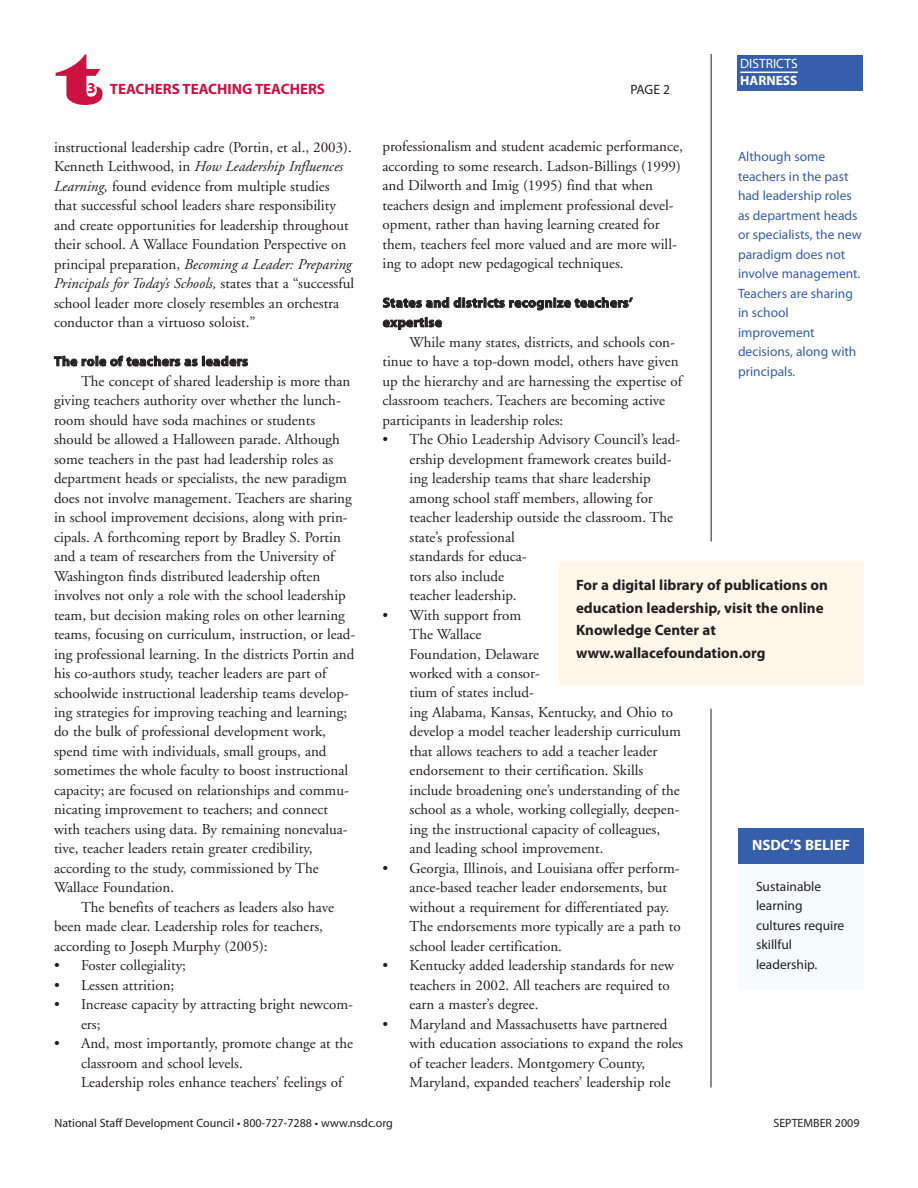
<style>
.page{position:relative;width:918px;height:1188px;background:#fff}
.page>*{position:absolute;margin:0;border:0;box-sizing:border-box;transform-origin:0 0}
.t1{font:72px "Latin Wide";color:#cd1141}
.t2{font:15px/19.5px "Adobe Garamond";color:#231f20}
.t3{font:700 15px/22.5px "Myriad Pro";color:#231f20}
.t4{font:700 15px "Myriad Pro";color:#cd1141}
.t5{font:700 15px "Myriad Pro";color:#fff}
.t6{font:13.5px/19.5px "Myriad Pro";color:#355eab}
.t7{font:700 13.5px/19.5px "Myriad Pro";letter-spacing:.03em;color:#231f20}
.t8{font:13.5px/19.5px "Myriad Pro";color:#231f20}
.t9{font:13.5px "Myriad Pro";color:#fff}
.t10{font:700 13.5px "Myriad Pro";color:#fff}
.t11{font:12px "Myriad Pro";color:#231f20}
.s1{font-style:italic}
</style>
<div class="page">
<div style="left:737px;top:55px;width:126px;height:36px;background:#355eab"></div>
<hr style="left:740px;top:72px;width:58px;height:1px;background:#fff">
<hr style="left:711px;top:54px;width:1px;height:488px;background:#231f20">
<hr style="left:711px;top:709px;width:1px;height:379px;background:#231f20">
<div style="left:558px;top:561px;width:306px;height:125px;background:#fef7ea"></div>
<div style="left:738px;top:865px;width:126px;height:125px;background:#f6fbfe"></div>
<div style="left:738px;top:828px;width:126px;height:36px;background:#355eab"></div>
<h1 class="t1" style="left:58px;top:36px;width:47px">t</h1>
<p class="t4" style="left:88px;top:84px;width:239px">3 TEACHERS TEACHING TEACHERS</p>
<p class="t8" style="left:631px;top:81px;width:41px">PAGE 2</p>
<p class="t9" style="left:740px;top:59px;width:59px">DISTRICTS</p>
<p class="t10" style="left:740px;top:75px;width:59px">HARNESS</p>
<p class="t2" style="left:54px;top:138px;width:302px">instructional leadership cadre (Portin, et al., 2003).<br>Kenneth Leithwood, in <span class="s1">How Leadership Influences Learning,</span> found evidence from multiple studies that successful school leaders share responsibility and create opportunities for leadership throughout their school. A Wallace Foundation Perspective on principal preparation, <span class="s1">Becoming a Leader: Preparing Principals for Today’s Schools,</span> states that a “successful school leader more closely resembles an orchestra conductor than a virtuoso soloist.”</p>
<p class="t7" style="left:54px;top:353px;width:195px">The role of teachers as leaders</p>
<p class="t2" style="left:54px;top:372px;width:303px;text-indent:27px">The concept of shared leadership is more than giving teachers authority over whether the lunch&shy;room should have soda machines or students should be allowed a Halloween parade. Although some teachers in the past had leadership roles as department heads or specialists, the new paradigm does not involve management. Teachers are sharing in school improvement decisions, along with prin&shy;cipals. A forthcoming report by Bradley S. Portin and a team of researchers from the University of Washington finds distributed leadership often involves not only a role with the school leadership team, but decision making roles on other learning teams, focusing on curriculum, instruction, or lead&shy;ing professional learning. In the districts Portin and his co-authors study, teacher leaders are part of schoolwide instructional leadership teams develop&shy;ing strategies for improving teaching and learning; do the bulk of professional development work, spend time with individuals, small groups, and sometimes the whole faculty to boost instructional capacity; are focused on relationships and commu&shy;nicating improvement to teachers; and connect with teachers using data. By remaining nonevalua&shy;tive, teacher leaders retain greater credibility, according to the study, commissioned by The Wallace Foundation.</p>
<p class="t2" style="left:54px;top:899px;width:282px;text-indent:27px">The benefits of teachers as leaders also have been made clear. Leadership roles for teachers, according to Joseph Murphy (2005):</p>
<p class="t2" style="left:54px;top:957px;width:134px">• Foster collegiality;</p>
<p class="t2" style="left:54px;top:977px;width:122px">• Lessen attrition;</p>
<p class="t2" style="left:81px;top:996px;width:273px;text-indent:-27px">• Increase capacity by attracting bright newcom&shy;ers;</p>
<p class="t2" style="left:81px;top:1035px;width:274px;text-indent:-27px">• And, most importantly, promote change at the classroom and school levels.<br>Leadership roles enhance teachers’ feelings of</p>
<p class="t2" style="left:382px;top:138px;width:302px">professionalism and student academic performance, according to some research. Ladson-Billings (1999) and Dilworth and Imig (1995) find that when teachers design and implement professional devel&shy;opment, rather than having learning created for them, teachers feel more valued and are more will&shy;ing to adopt new pedagogical techniques.</p>
<p class="t7" style="left:383px;top:294px;width:251px">States and districts recognize teachers’ expertise</p>
<p class="t2" style="left:382px;top:333px;width:301px;text-indent:27px">While many states, districts, and schools con&shy;tinue to have a top-down model, others have given up the hierarchy and are harnessing the expertise of classroom teachers. Teachers are becoming active participants in leadership roles:</p>
<p class="t2" style="left:410px;top:431px;width:272px;text-indent:-27px">• The Ohio Leadership Advisory Council’s lead&shy;ership development framework creates build&shy;ing leadership teams that share leadership among school staff members, allowing for teacher leadership outside the classroom. The state’s professional<br>standards for educa-<br>tors also include<br>teacher leadership.</p>
<p class="t2" style="left:410px;top:606px;width:273px;text-indent:-27px">• With support from<br>The Wallace<br>Foundation, Delaware<br>worked with a consor-<br>tium of states includ-<br>ing Alabama, Kansas, Kentucky, and Ohio to develop a model teacher leadership curriculum that allows teachers to add a teacher leader endorsement to their certification. Skills include broadening one’s understanding of the school as a whole, working collegially, deepen&shy;ing the instructional capacity of colleagues, and leading school improvement.</p>
<p class="t2" style="left:410px;top:860px;width:273px;text-indent:-27px">• Georgia, Illinois, and Louisiana offer perform&shy;ance-based teacher leader endorsements, but without a requirement for differentiated pay.<br>The endorsements more typically are a path to school leader certification.</p>
<p class="t2" style="left:410px;top:957px;width:266px;text-indent:-27px">• Kentucky added leadership standards for new teachers in 2002. All teachers are required to earn a master’s degree.</p>
<p class="t2" style="left:410px;top:1016px;width:275px;text-indent:-27px">• Maryland and Massachusetts have partnered with education associations to expand the roles of teacher leaders. Montgomery County, Maryland, expanded teachers’ leadership role</p>
<p class="t6" style="left:738px;top:148px;width:125px">Although some teachers in the past had leadership roles as department heads or specialists, the new paradigm does not involve management.<br>Teachers are sharing in school improvement decisions, along with principals.</p>
<p class="t3" style="left:576px;top:575px;width:254px">For a digital library of publications on education leadership, visit the online<br>Knowledge Center at www.wallacefoundation.org</p>
<p class="t5" style="left:752px;top:840px;width:99px">NSDC’S BELIEF</p>
<p class="t8" style="left:756px;top:877px;width:90px">Sustainable learning cultures require skillful leadership.</p>
<p class="t11" style="left:55px;top:1119px;width:340px">National Staff Development Council • 800-727-7288 • www.nsdc.org</p>
<p class="t11" style="left:773px;top:1119px;width:88px">SEPTEMBER 2009</p>
</div>
